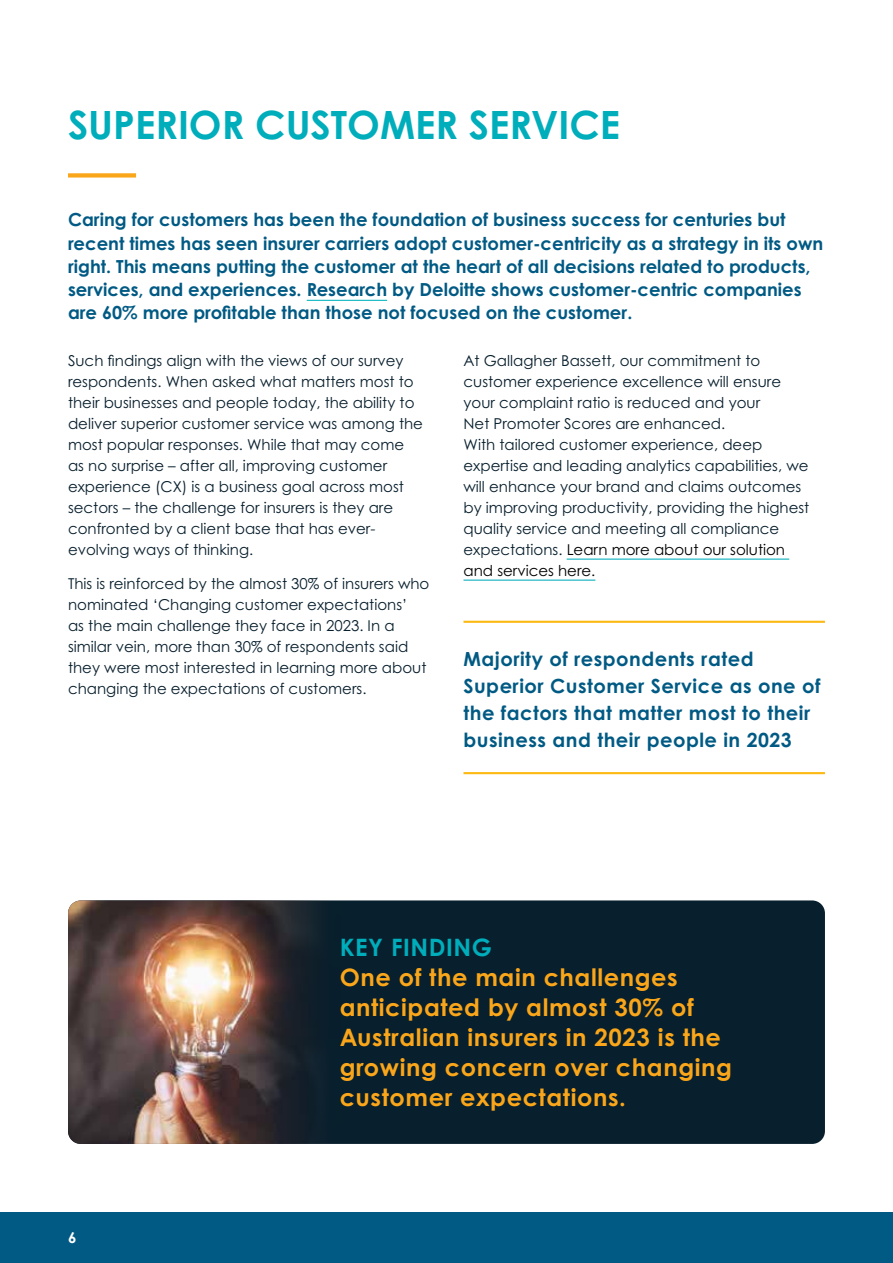
<style>
.page{position:relative;width:893px;height:1263px;background:#fff}
.page>*{position:absolute;margin:0;border:0;box-sizing:border-box;transform-origin:0 0}
.t1{font:700 39px "Century Gothic Pro";color:#00adbb}
.t2{font:700 24px/30px "Century Gothic Pro";letter-spacing:.025em;color:#faa61a}
.t3{font:700 24px "Century Gothic Pro";letter-spacing:.025em;color:#00adbb}
.t4{font:700 19.5px/27px "Century Gothic Pro";letter-spacing:.025em;color:#005a84}
.t5{font:700 18px/23.2px "Century Gothic Pro";color:#005a84}
.t6{font:15px/21px "Century Gothic Pro";color:#081f2d}
.t7{font:700 15px "Century Gothic Pro";color:#fff}
.s1{color:#000}
</style>
<div class="page">
<div style="left:68px;top:173px;width:68px;height:5px;background:#faa61a"></div>
<hr style="left:307px;top:300px;width:80px;height:1px;background:#00b3be">
<hr style="left:567px;top:559px;width:222px;height:1px;background:#00adbb">
<hr style="left:463px;top:580px;width:132px;height:1px;background:#00adbb">
<div style="left:68px;top:900px;width:757px;height:244px;background:#081f2d;border-radius:13px"></div>
<img style="left:68px;top:900px;width:273px;height:244px">
<hr style="left:463px;top:621px;width:362px;height:2px;background:#fdb913">
<hr style="left:463px;top:772px;width:362px;height:2px;background:#fdb913">
<div style="left:0;top:1212px;width:893px;height:51px;background:#005a84"></div>
<h1 class="t1" style="left:68px;top:101px;width:554px">SUPERIOR CUSTOMER SERVICE</h1>
<p class="t5" style="left:68px;top:208px;width:757px">Caring for customers has been the foundation of business success for centuries but recent times has seen insurer carriers adopt customer-centricity as a strategy in its own right. This means putting the customer at the heart of all decisions related to products, services, and experiences. Research by Deloitte shows customer-centric companies are 60% more profitable than those not focused on the customer.</p>
<p class="t6" style="left:68px;top:350px;width:356px">Such findings align with the views of our survey respondents. When asked what matters most to their businesses and people today, the ability to deliver superior customer service was among the most popular responses. While that may come as no surprise – after all, improving customer experience (CX) is a business goal across most sectors – the challenge for insurers is they are confronted by a client base that has ever&shy;evolving ways of thinking.</p>
<p class="t6" style="left:68px;top:572px;width:363px">This is reinforced by the almost 30% of insurers who nominated ‘Changing customer expectations’<br>as the main challenge they face in 2023. In a similar vein, more than 30% of respondents said they were most interested in learning more about changing the expectations of customers.</p>
<p class="t6" style="left:463px;top:350px;width:347px">At Gallagher Bassett, our commitment to customer experience excellence will ensure your complaint ratio is reduced and your<br>Net Promoter Scores are enhanced.<br>With tailored customer experience, deep expertise and leading analytics capabilities, we will enhance your brand and claims outcomes by improving productivity, providing the highest quality service and meeting all compliance expectations. <span class="s1">Learn more about our solution and services here.</span></p>
<h3 class="t4" style="left:463px;top:645px;width:359px">Majority of respondents rated Superior Customer Service as one of the factors that matter most to their business and their people in 2023</h3>
<p class="t7" style="left:68px;top:1228px;width:10px">6</p>
<h2 class="t3" style="left:340px;top:932px;width:154px">KEY FINDING</h2>
<h2 class="t2" style="left:340px;top:962px;width:394px">One of the main challenges anticipated by almost 30% of<br>Australian insurers in 2023 is the growing concern over changing customer expectations.</h2>
</div>
